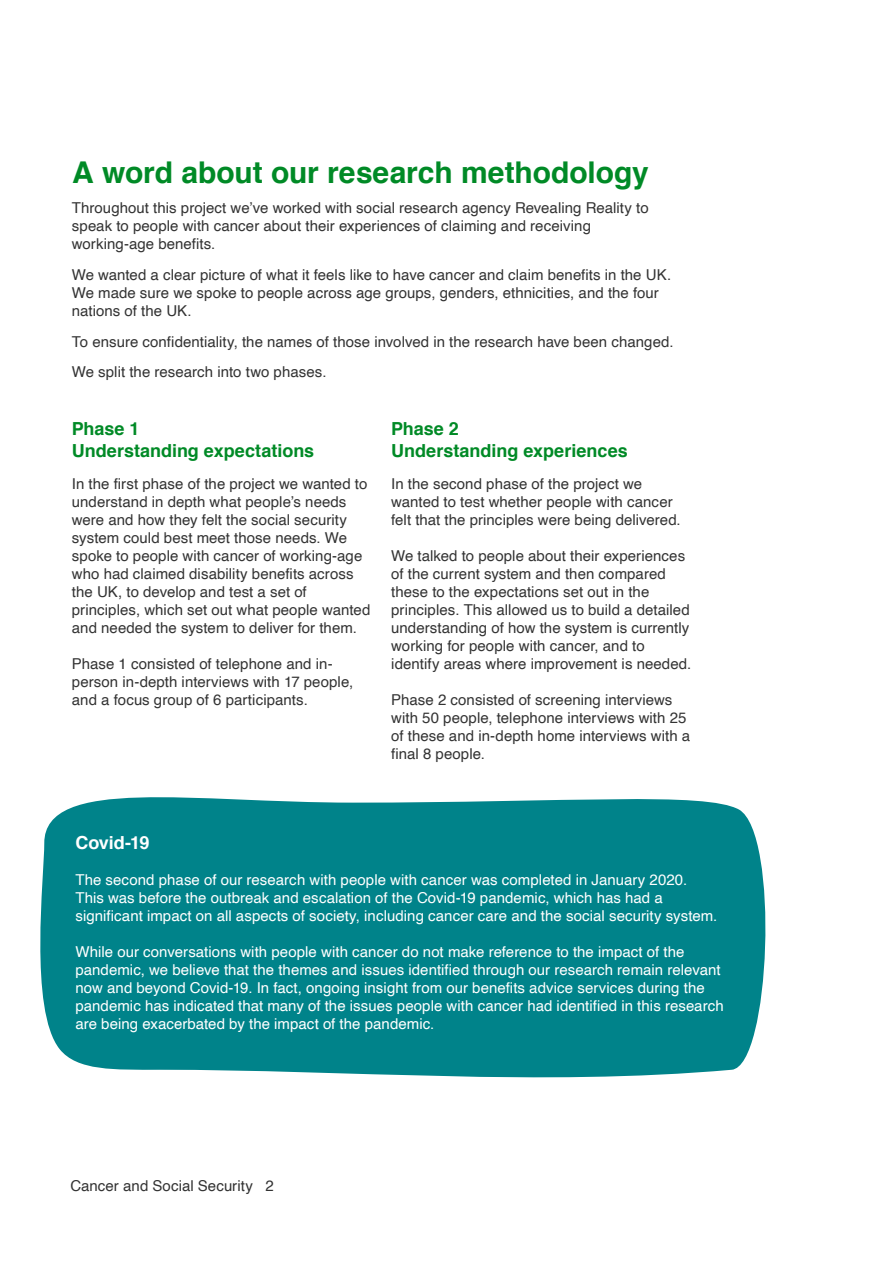
<style>
.page{position:relative;width:893px;height:1263px;background:#fff}
.page>*{position:absolute;margin:0;border:0;box-sizing:border-box;transform-origin:0 0}
.t1{font:700 30px "Helvetica";letter-spacing:-.005em;color:#008a26}
.t2{font:700 18px/21.6px "Helvetica";color:#008a26}
.t3{font:700 18px "Helvetica";letter-spacing:-.005em;color:#fff}
.t4{font:15px/18px "Helvetica";letter-spacing:.005em;color:#333}
.t5{font:15px/18px "Helvetica";letter-spacing:.005em;color:#fff}
</style>
<div class="page">
<div style="left:40px;top:797px;width:726px;height:281px;background:#00838a"></div>
<h1 class="t1" style="left:72px;top:148px;width:578px">A word about our research methodology</h1>
<p class="t4" style="left:72px;top:199px;width:578px">Throughout this project we’ve worked with social research agency Revealing Reality to speak to people with cancer about their experiences of claiming and receiving working-age benefits.</p>
<p class="t4" style="left:72px;top:266px;width:601px">We wanted a clear picture of what it feels like to have cancer and claim benefits in the UK.<br>We made sure we spoke to people across age groups, genders, ethnicities, and the four nations of the UK.</p>
<p class="t4" style="left:72px;top:326px;width:603px;line-height:30.8px">To ensure confidentiality, the names of those involved in the research have been changed.<br>We split the research into two phases.</p>
<p class="t2" style="left:72px;top:418px;width:244px">Phase 1<br>Understanding expectations</p>
<p class="t4" style="left:72px;top:475px;width:300px">In the first phase of the project we wanted to understand in depth what people’s needs were and how they felt the social security system could best meet those needs. We spoke to people with cancer of working-age who had claimed disability benefits across the UK, to develop and test a set of principles, which set out what people wanted and needed the system to deliver for them.</p>
<p class="t4" style="left:72px;top:655px;width:283px">Phase 1 consisted of telephone and in&shy;person in-depth interviews with 17 people, and a focus group of 6 participants.</p>
<p class="t2" style="left:391px;top:418px;width:238px">Phase 2<br>Understanding experiences</p>
<p class="t4" style="left:391px;top:475px;width:291px">In the second phase of the project we wanted to test whether people with cancer felt that the principles were being delivered.</p>
<p class="t4" style="left:391px;top:547px;width:301px">We talked to people about their experiences of the current system and then compared these to the expectations set out in the principles. This allowed us to build a detailed understanding of how the system is currently working for people with cancer, and to identify areas where improvement is needed.</p>
<p class="t4" style="left:391px;top:691px;width:300px">Phase 2 consisted of screening interviews with 50 people, telephone interviews with 25 of these and in-depth home interviews with a final 8 people.</p>
<p class="t3" style="left:75px;top:828px;width:76px">Covid-19</p>
<p class="t5" style="left:75px;top:871px;width:643px">The second phase of our research with people with cancer was completed in January 2020.<br>This was before the outbreak and escalation of the Covid-19 pandemic, which has had a significant impact on all aspects of society, including cancer care and the social security system.</p>
<p class="t5" style="left:75px;top:943px;width:650px">While our conversations with people with cancer do not make reference to the impact of the pandemic, we believe that the themes and issues identified through our research remain relevant now and beyond Covid-19. In fact, ongoing insight from our benefits advice services during the pandemic has indicated that many of the issues people with cancer had identified in this research are being exacerbated by the impact of the pandemic.</p>
<p class="t4" style="left:70px;top:1177px;width:205px">Cancer and Social Security 2</p>
</div>
